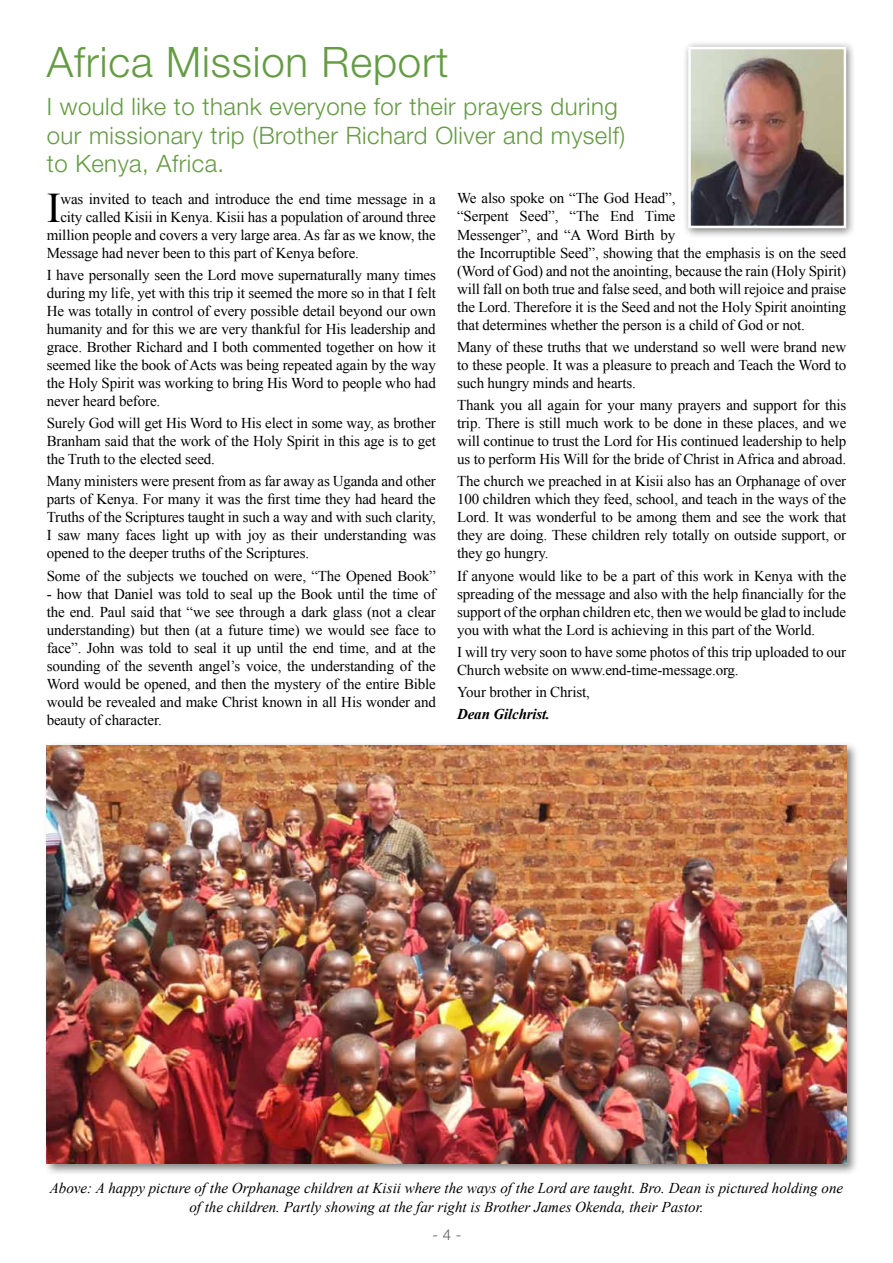
<style>
.page{position:relative;width:893px;height:1263px;background:#fff}
.page>*{position:absolute;margin:0;border:0;box-sizing:border-box;transform-origin:0 0}
.t1{font:42.15px "Times New Roman";color:#000}
.t2{font:300 42px "Helvetica Neue LT Pro";letter-spacing:.02em;color:#659b44}
.t3{font:300 24px/28.8px "Helvetica Neue LT Pro";letter-spacing:.02em;color:#659b44}
.t4{font:15px/18px "Times New Roman";letter-spacing:-.01em;color:#000;text-align:justify}
.t5{font:italic 15px/19.5px "Times New Roman";color:#000;text-align:center}
.t6{font:italic 700 15px "Times New Roman";letter-spacing:-.01em;color:#000}
.t7{font:300 15px "Helvetica Neue LT Pro";color:#58595b}
</style>
<div class="page">
<div style="left:682px;top:41px;width:174px;height:197px;background:#000;opacity:.5"></div>
<img style="left:692px;top:51px;width:150px;height:173px">
<div style="left:688px;top:47px;width:158px;height:181px;border:3px solid #fff"></div>
<div style="left:43px;top:742px;width:816px;height:434px;background:#000;opacity:.5"></div>
<img style="left:47px;top:746px;width:799px;height:418px">
<h2 class="t2" style="left:47px;top:36px;width:403px">Africa Mission Report</h2>
<h3 class="t3" style="left:47px;top:91px;width:580px">I would like to thank everyone for their prayers during our missionary trip (Brother Richard Oliver and myself) to Kenya, Africa.</h3>
<h1 class="t1" style="left:47px;top:179px;width:16px">I</h1>
<p class="t4" style="left:60px;top:189px;width:377px">was invited to teach and introduce the end time message in a</p>
<p class="t4" style="left:457px;top:189px;width:391px;text-align:left">We also spoke on “The God Head”,<br>“Serpent Seed”, “The End Time<br>Messenger”, and “A Word Birth by<br>the Incorruptible Seed”, showing that the emphasis is on the seed (Word of God) and not the anointing, because the rain (Holy Spirit) will fall on both true and false seed, and both will rejoice and praise the Lord. Therefore it is the Seed and not the Holy Spirit anointing that determines whether the person is a child of God or not.</p>
<p class="t4" style="left:457px;top:337px;width:391px">Many of these truths that we understand so well were brand new to these people. It was a pleasure to preach and Teach the Word to such hungry minds and hearts.</p>
<p class="t4" style="left:457px;top:396px;width:391px">Thank you all again for your many prayers and support for this trip. There is still much work to be done in these places, and we will continue to trust the Lord for His continued leadership to help us to perform His Will for the bride of Christ in Africa and abroad.</p>
<p class="t4" style="left:457px;top:472px;width:391px">The church we preached in at Kisii also has an Orphanage of over 100 children which they feed, school, and teach in the ways of the Lord. It was wonderful to be among them and see the work that they are doing. These children rely totally on outside support, or they go hungry.</p>
<p class="t4" style="left:457px;top:566px;width:391px">If anyone would like to be a part of this work in Kenya with the spreading of the message and also with the help financially for the support of the orphan children etc, then we would be glad to include you with what the Lord is achieving in this part of the World.</p>
<p class="t4" style="left:457px;top:642px;width:391px">I will try very soon to have some photos of this trip uploaded to our<br>Church website on www.end-time-message.org.</p>
<p class="t4" style="left:457px;top:683px;width:134px">Your brother in Christ,</p>
<p class="t6" style="left:457px;top:704px;width:94px">Dean Gilchrist.</p>
<p class="t4" style="left:60px;top:207px;width:377px">city called Kisii in Kenya. Kisii has a population of around three</p>
<p class="t4" style="left:47px;top:225px;width:391px">million people and covers a very large area. As far as we know, the</p>
<p class="t4" style="left:47px;top:243px;width:314px">Message had never been to this part of Kenya before.</p>
<p class="t4" style="left:47px;top:265px;width:391px">I have personally seen the Lord move supernaturally many times during my life, yet with this trip it seemed the more so in that I felt He was totally in control of every possible detail beyond our own humanity and for this we are very thankful for His leadership and grace. Brother Richard and I both commented together on how it seemed like the book of Acts was being repeated again by the way the Holy Spirit was working to bring His Word to people who had never heard before.</p>
<p class="t4" style="left:47px;top:414px;width:391px">Surely God will get His Word to His elect in some way, as brother Branham said that the work of the Holy Spirit in this age is to get the Truth to the elected seed.</p>
<p class="t4" style="left:47px;top:472px;width:391px">Many ministers were present from as far away as Uganda and other parts of Kenya. For many it was the first time they had heard the Truths of the Scriptures taught in such a way and with such clarity, I saw many faces light up with joy as their understanding was opened to the deeper truths of the Scriptures.</p>
<p class="t4" style="left:47px;top:566px;width:391px">Some of the subjects we touched on were, “The Opened Book”</p>
<p class="t4" style="left:47px;top:584px;width:391px">- how that Daniel was told to seal up the Book until the time of the end. Paul said that “we see through a dark glass (not a clear understanding) but then (at a future time) we would see face to face”. John was told to seal it up until the end time, and at the sounding of the seventh angel’s voice, the understanding of the Word would be opened, and then the mystery of the entire Bible would be revealed and make Christ known in all His wonder and beauty of character.</p>
<p class="t5" style="left:50px;top:1178px;width:795px">Above: A happy picture of the Orphanage children at Kisii where the ways of the Lord are taught. Bro. Dean is pictured holding one of the children. Partly showing at the far right is Brother James Okenda, their Pastor.</p>
<p class="t7" style="left:432px;top:1226px;width:30px">- 4 -</p>
</div>
